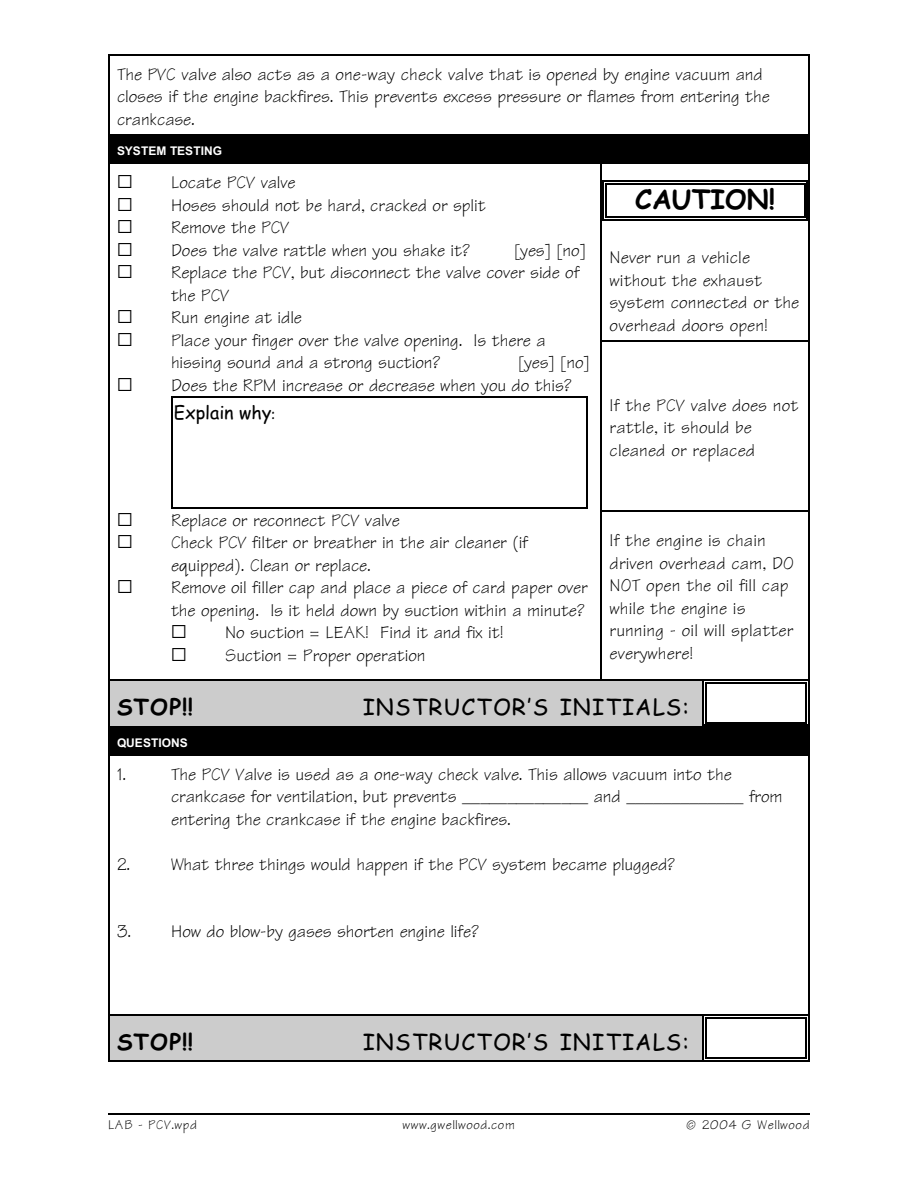
<style>
.page{position:relative;width:918px;height:1188px;background:#fff}
.page>*{position:absolute;margin:0;border:0;box-sizing:border-box;transform-origin:0 0}
.t1{font:700 27px "Comic Sans MS";letter-spacing:.005em;color:#000}
.t2{font:italic 22.35px "Comic Sans MS";letter-spacing:.05em;color:#000}
.t3{font:700 22.35px "Comic Sans MS";letter-spacing:.05em;color:#000}
.t4{font:18px/22.5px "Technical";color:#000}
.t5{font:18px "Comic Sans MS";color:#000}
.t6{font:italic 18px "Technical";letter-spacing:.01em;color:#000}
.t7{font:13.5px "Technical";letter-spacing:.055em;color:#000}
.t8{font:700 12px "Arial";color:#fff}
.s1{font-family:"Technical"}
</style>
<div class="page">
<hr style="left:108px;top:1114px;width:702px;height:1px;background:#000">
<hr style="left:108px;top:54px;width:1px;height:81px;background:#000">
<hr style="left:808px;top:54px;width:2px;height:81px;background:#000">
<hr style="left:108px;top:54px;width:702px;height:1px;background:#000">
<div style="left:108px;top:135px;width:702px;height:27px;background:#000"></div>
<hr style="left:108px;top:163px;width:1px;height:178px;background:#000">
<hr style="left:108px;top:163px;width:493px;height:1px;background:#000">
<hr style="left:601px;top:163px;width:1px;height:178px;background:#000">
<hr style="left:808px;top:163px;width:2px;height:178px;background:#000">
<hr style="left:601px;top:163px;width:209px;height:1px;background:#000">
<hr style="left:108px;top:341px;width:1px;height:169px;background:#000">
<hr style="left:601px;top:341px;width:1px;height:169px;background:#000">
<hr style="left:808px;top:341px;width:2px;height:169px;background:#000">
<hr style="left:601px;top:341px;width:209px;height:1px;background:#000">
<hr style="left:108px;top:510px;width:1px;height:169px;background:#000">
<hr style="left:601px;top:510px;width:1px;height:169px;background:#000">
<hr style="left:808px;top:510px;width:2px;height:169px;background:#000">
<hr style="left:601px;top:510px;width:209px;height:1px;background:#000">
<div style="left:108px;top:680px;width:493px;height:46px;background:#ccc"></div>
<hr style="left:108px;top:680px;width:1px;height:46px;background:#000">
<hr style="left:108px;top:680px;width:493px;height:1px;background:#000">
<div style="left:601px;top:680px;width:101px;height:46px;background:#ccc"></div>
<hr style="left:601px;top:680px;width:101px;height:1px;background:#000">
<hr style="left:705px;top:682px;width:1px;height:41px;background:#000">
<hr style="left:806px;top:682px;width:1px;height:41px;background:#000">
<hr style="left:705px;top:682px;width:102px;height:2px;background:#000">
<hr style="left:705px;top:722px;width:102px;height:1px;background:#000">
<hr style="left:702px;top:680px;width:1px;height:46px;background:#000">
<hr style="left:808px;top:680px;width:2px;height:46px;background:#000">
<hr style="left:702px;top:680px;width:108px;height:1px;background:#000">
<hr style="left:702px;top:725px;width:108px;height:1px;background:#000">
<div style="left:108px;top:726px;width:594px;height:28px;background:#000"></div>
<div style="left:702px;top:726px;width:108px;height:28px;background:#000"></div>
<hr style="left:108px;top:754px;width:1px;height:261px;background:#000">
<hr style="left:808px;top:754px;width:2px;height:261px;background:#000">
<hr style="left:108px;top:754px;width:702px;height:1px;background:#000">
<div style="left:108px;top:1015px;width:594px;height:46px;background:#ccc"></div>
<hr style="left:108px;top:1015px;width:1px;height:46px;background:#000">
<hr style="left:108px;top:1015px;width:594px;height:1px;background:#000">
<hr style="left:108px;top:1060px;width:594px;height:1px;background:#000">
<hr style="left:705px;top:1018px;width:1px;height:41px;background:#000">
<hr style="left:806px;top:1018px;width:1px;height:41px;background:#000">
<hr style="left:705px;top:1018px;width:102px;height:1px;background:#000">
<hr style="left:705px;top:1057px;width:102px;height:2px;background:#000">
<hr style="left:702px;top:1015px;width:1px;height:46px;background:#000">
<hr style="left:808px;top:1015px;width:2px;height:46px;background:#000">
<hr style="left:702px;top:1015px;width:108px;height:1px;background:#000">
<hr style="left:702px;top:1060px;width:108px;height:1px;background:#000">
<hr style="left:605px;top:183px;width:2px;height:35px;background:#000">
<hr style="left:804px;top:183px;width:1px;height:35px;background:#000">
<hr style="left:605px;top:183px;width:200px;height:2px;background:#000">
<hr style="left:605px;top:217px;width:200px;height:1px;background:#000">
<hr style="left:602px;top:181px;width:2px;height:40px;background:#000">
<hr style="left:807px;top:181px;width:1px;height:40px;background:#000">
<hr style="left:602px;top:181px;width:206px;height:1px;background:#000">
<hr style="left:602px;top:220px;width:206px;height:1px;background:#000">
<hr style="left:171px;top:397px;width:1px;height:111px;background:#000">
<hr style="left:586px;top:397px;width:1px;height:111px;background:#000">
<hr style="left:171px;top:397px;width:416px;height:1px;background:#000">
<hr style="left:171px;top:507px;width:416px;height:2px;background:#000">
<p class="t4" style="left:117px;top:65px;width:654px">The PVC valve also acts as a one-way check valve that is opened by engine vacuum and closes if the engine backfires. This prevents excess pressure or flames from entering the crankcase.</p>
<p class="t8" style="left:117px;top:147px;width:107px">SYSTEM TESTING</p>
<p class="t4" style="left:171px;top:174px;width:316px">Locate PCV valve<br>Hoses should not be hard, cracked or split<br>Remove the PCV<br>Does the valve rattle when you shake it?</p>
<h1 class="t1" style="left:635px;top:187px;width:141px">CAUTION!</h1>
<p class="t4" style="left:171px;top:241px;width:416px;text-indent:343px">[yes] [no]<br>Replace the PCV, but disconnect the valve cover side of the PCV<br>Run engine at idle<br>Place your finger over the valve opening. Is there a hissing sound and a strong suction?</p>
<p class="t4" style="left:610px;top:249px;width:191px">Never run a vehicle without the exhaust system connected or the overhead doors open!</p>
<p class="t4" style="left:171px;top:354px;width:420px;text-indent:347px">[yes] [no]<br>Does the RPM increase or decrease when you do this?</p>
<p class="t5" style="left:174px;top:405px;width:103px">Explain why<span class="s1">:</span></p>
<p class="t4" style="left:610px;top:396px;width:190px">If the PCV valve does not rattle, it should be cleaned or replaced</p>
<p class="t4" style="left:171px;top:511px;width:230px">Replace or reconnect PCV valve</p>
<p class="t4" style="left:171px;top:534px;width:358px">Check PCV filter or breather in the air cleaner (if</p>
<p class="t4" style="left:171px;top:556px;width:201px">equipped). Clean or replace.</p>
<p class="t4" style="left:171px;top:579px;width:418px">Remove oil filler cap and place a piece of card paper over</p>
<p class="t4" style="left:171px;top:601px;width:415px">the opening. Is it held down by suction within a minute?</p>
<p class="t4" style="left:225px;top:624px;width:280px">No suction = LEAK! Find it and fix it!</p>
<p class="t4" style="left:225px;top:646px;width:202px">Suction = Proper operation</p>
<p class="t4" style="left:610px;top:532px;width:186px">If the engine is chain driven overhead cam, DO<br>NOT open the oil fill cap while the engine is running - oil will splatter</p>
<p class="t6" style="left:610px;top:647px;width:85px">everywhere!</p>
<p class="t3" style="left:117px;top:697px;width:78px">STOP!!</p>
<p class="t2" style="left:363px;top:697px;width:328px">INSTRUCTOR’S INITIALS:</p>
<p class="t8" style="left:117px;top:738px;width:72px">QUESTIONS</p>
<p class="t4" style="left:117px;top:765px;width:11px">1.</p>
<p class="t4" style="left:171px;top:765px;width:613px">The PCV Valve is used as a one-way check valve. This allows vacuum into the crankcase for ventilation, but prevents ______________ and _____________ from entering the crankcase if the engine backfires.</p>
<p class="t4" style="left:117px;top:855px;width:559px">2. What three things would happen if the PCV system became plugged?</p>
<p class="t4" style="left:117px;top:923px;width:363px">3. How do blow-by gases shorten engine life?</p>
<p class="t3" style="left:117px;top:1032px;width:78px">STOP!!</p>
<p class="t2" style="left:363px;top:1032px;width:328px">INSTRUCTOR’S INITIALS:</p>
<p class="t7" style="left:108px;top:1120px;width:90px">LAB - PCV.wpd</p>
<p class="t7" style="left:402px;top:1120px;width:114px">www.gwellwood.com</p>
<p class="t7" style="left:686px;top:1120px;width:125px">© 2004 G Wellwood</p>
</div>
